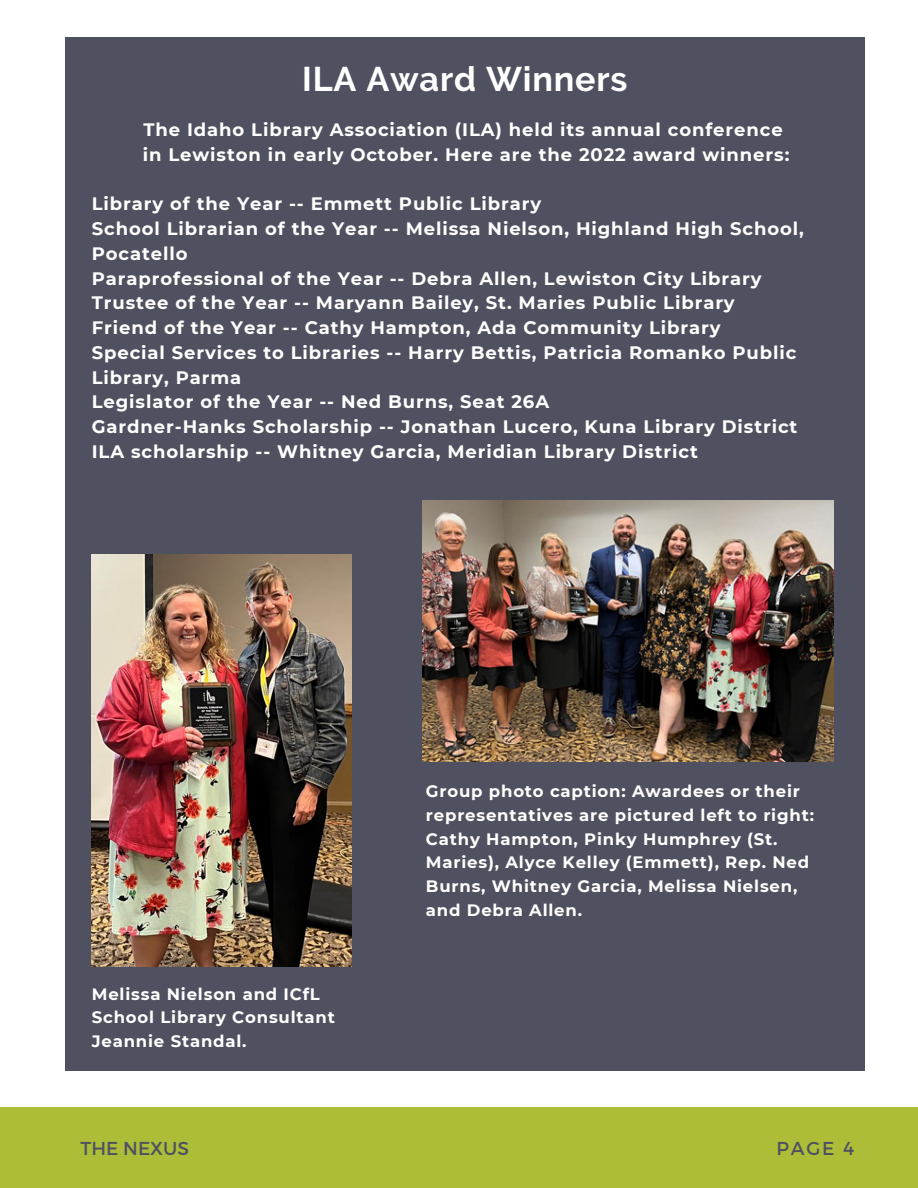
<style>
.page{position:relative;width:918px;height:1188px;background:#fff}
.page>*{position:absolute;margin:0;border:0;box-sizing:border-box;transform-origin:0 0}
.t1{font:700 34.05px "Raleway";letter-spacing:.025em;color:#fff}
.t2{font:18.75px "Montserrat";color:#505160}
.t3{font:18.6px "Montserrat";color:#505160}
.t4{font:700 18px/24.8px "Montserrat";letter-spacing:.05em;color:#fff}
.t5{font:700 16.5px/23.7px "Montserrat";letter-spacing:.05em;color:#fff}
</style>
<div class="page">
<div style="left:0;top:1107px;width:918px;height:81px;background:#adbd38"></div>
<div style="left:65px;top:37px;width:800px;height:1034px;background:#505160"></div>
<img style="left:422px;top:500px;width:412px;height:261px">
<img style="left:92px;top:554px;width:260px;height:413px">
<h1 class="t1" style="left:302px;top:59px;width:327px">ILA Award Winners</h1>
<p class="t4" style="left:143px;top:118px;width:648px">The Idaho Library Association (ILA) held its annual conference in Lewiston in early October. Here are the 2022 award winners:</p>
<p class="t4" style="left:92px;top:192px;width:714px">Library of the Year -- Emmett Public Library<br>School Librarian of the Year -- Melissa Nielson, Highland High School, Pocatello<br>Paraprofessional of the Year -- Debra Allen, Lewiston City Library Trustee of the Year -- Maryann Bailey, St. Maries Public Library Friend of the Year -- Cathy Hampton, Ada Community Library<br>Special Services to Libraries -- Harry Bettis, Patricia Romanko Public Library, Parma<br>Legislator of the Year -- Ned Burns, Seat 26A<br>Gardner-Hanks Scholarship -- Jonathan Lucero, Kuna Library District ILA scholarship -- Whitney Garcia, Meridian Library District</p>
<p class="t5" style="left:92px;top:982px;width:245px">Melissa Nielson and ICfL<br>School Library Consultant<br>Jeannie Standal.</p>
<p class="t5" style="left:426px;top:780px;width:390px">Group photo caption: Awardees or their representatives are pictured left to right:<br>Cathy Hampton, Pinky Humphrey (St.<br>Maries), Alyce Kelley (Emmett), Rep. Ned Burns, Whitney Garcia, Melissa Nielsen, and Debra Allen.</p>
<p class="t2" style="left:81px;top:1136px;width:110px">THE NEXUS</p>
<p class="t3" style="left:776px;top:1137px;width:79px">PAGE 4</p>
</div>
